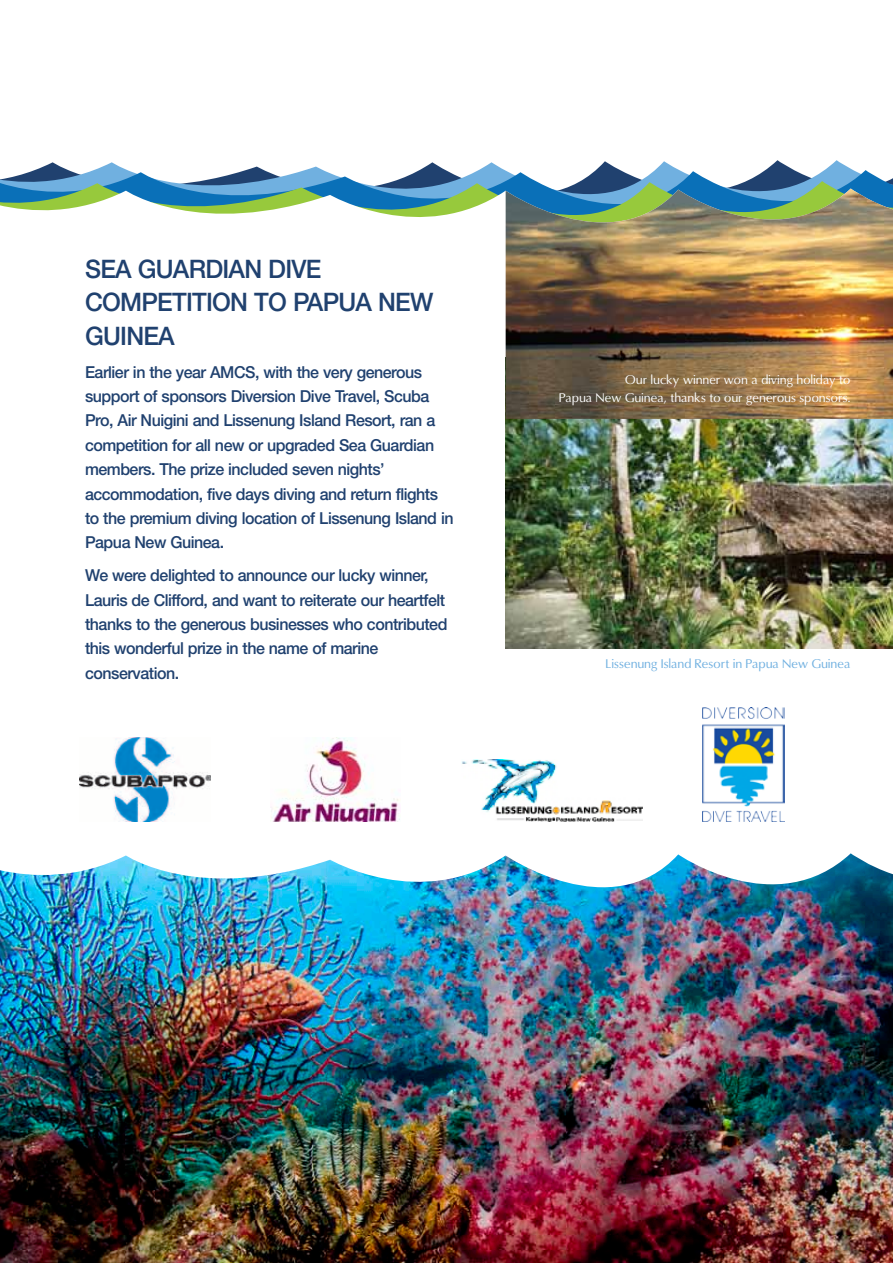
<style>
.page{position:relative;width:893px;height:1263px;background:#fff}
.page>*{position:absolute;margin:0;border:0;box-sizing:border-box;transform-origin:0 0}
.t1{font:500 25.5px/33.5px "Helvetica Neue";letter-spacing:-.03em;color:#20416f}
.t2{font:500 16.5px/24.3px "Helvetica Neue";letter-spacing:-.03em;color:#20416f}
.t3{font:12px/18px "Omni";letter-spacing:.025em;color:#fff;text-align:right}
.t4{font:12px "Omni";letter-spacing:.025em;color:#70b0e0}
</style>
<div class="page">
<svg style="left:20px;top:164px;width:854px;height:11px"></svg>
<svg style="left:0;top:175px;width:893px;height:8px"></svg>
<svg style="left:0;top:183px;width:893px;height:126px"></svg>
<img style="left:506px;top:419px;width:387px;height:229px">
<img style="left:506px;top:189px;width:387px;height:230px">
<img style="left:0;top:853px;width:893px;height:410px">
<img style="left:80px;top:738px;width:130px;height:83px">
<img style="left:271px;top:738px;width:129px;height:83px">
<img style="left:461px;top:759px;width:181px;height:62px">
<img style="left:703px;top:707px;width:81px;height:114px">
<h1 class="t1" style="left:85px;top:252px;width:350px">Sea Guardian Dive<br>Competition to Papua New<br>Guinea</h1>
<p class="t2" style="left:85px;top:359px;width:370px">Earlier in the year AMCS, with the very generous support of sponsors Diversion Dive Travel, Scuba Pro, Air Nuigini and Lissenung Island Resort, ran a competition for all new or upgraded Sea Guardian members. The prize included seven nights’ accommodation, five days diving and return flights to the premium diving location of Lissenung Island in Papua New Guinea.</p>
<p class="t2" style="left:85px;top:563px;width:364px">We were delighted to announce our lucky winner, Lauris de Clifford, and want to reiterate our heartfelt thanks to the generous businesses who contributed this wonderful prize in the name of marine conservation.</p>
<p class="t3" style="left:559px;top:370px;width:293px">Our lucky winner won a diving holiday to<br>Papua New Guinea, thanks to our generous sponsors.</p>
<p class="t4" style="left:606px;top:656px;width:246px">Lissenung Island Resort in Papua New Guinea</p>
</div>
